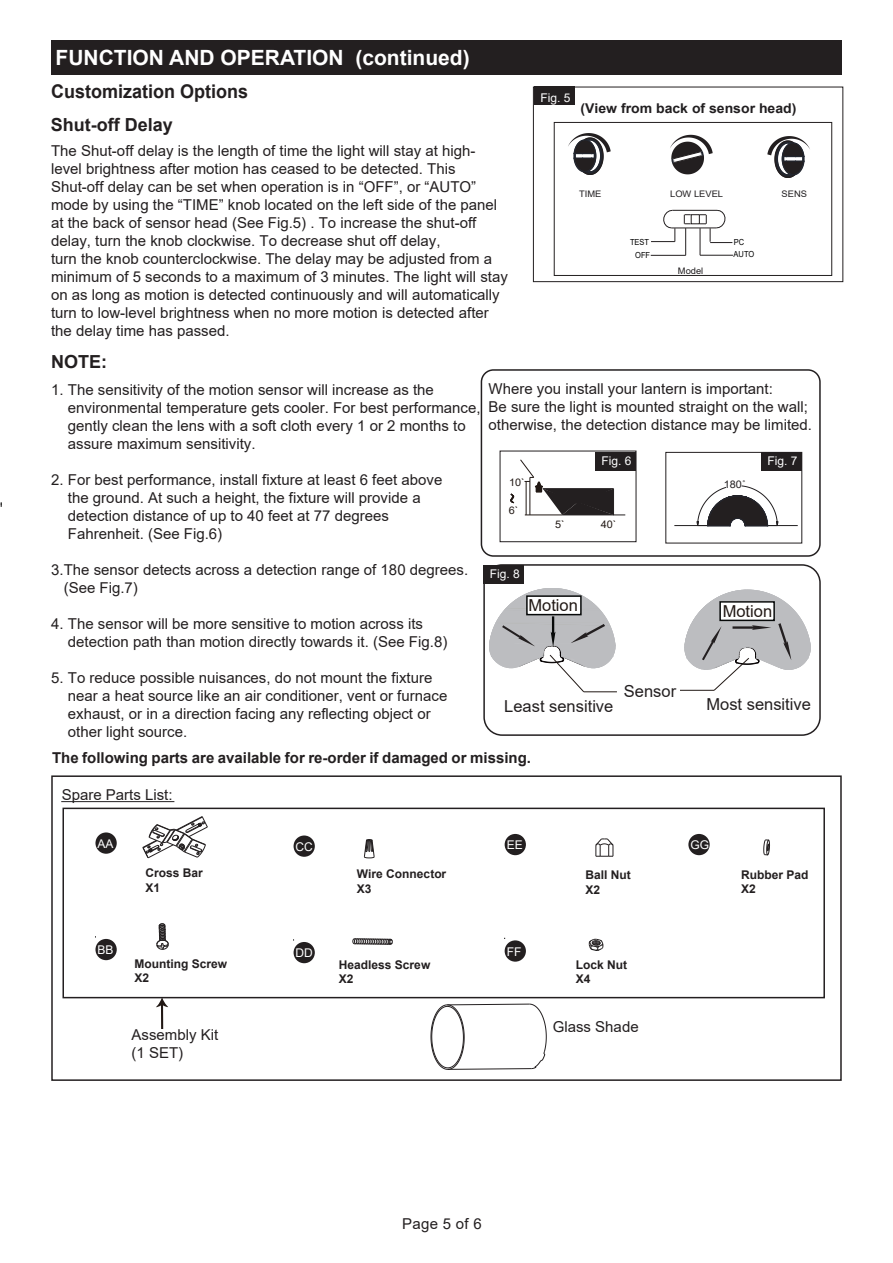
<style>
.page{position:relative;width:893px;height:1263px;background:#fff}
.page>*{position:absolute;margin:0;border:0;box-sizing:border-box;transform-origin:0 0}
.t1{font:700 21px "Arial";color:#fff}
.t2{font:700 18.9px "Arial";color:#231f20;scale:.95 1}
.t3{font:700 18px "Arial";color:#231f20}
.t4{font:16.5px "Arial";color:#231f20}
.t5{font:16.5px "Arial";color:#211814}
.t6{font:15px/18px "Arial";color:#231f20}
.t7{font:700 15px "Arial";color:#231f20}
.t8{font:700 13.5px "Arial";color:#211e20;scale:1.04 1}
.t9{font:700 12px/14.4px "Arial";color:#231f20}
.t10{font:12px "Arial";color:#fff}
.t11{font:10.5px "Arial";color:#211814;scale:1.04 1}
.t12{font:10.5px "Arial";color:#211e20;scale:1.04 1}
.t13{font:9px "Arial";color:#211e20;scale:1.04 1}
.t14{font:8.4px/13.4px "Arial";color:#030303;text-align:right;scale:.9 1}
</style>
<div class="page">
<div style="left:51px;top:40px;width:791px;height:34px;background:#231f20"></div>
<div style="left:51px;top:775px;width:791px;height:306px;border:2px solid #231f20"></div>
<div style="left:62px;top:808px;width:763px;height:190px;border:2px solid #231f20"></div>
<svg style="left:431px;top:1004px;width:116px;height:66px"></svg>
<svg style="left:156px;top:997px;width:12px;height:32px"></svg>
<hr style="left:62px;top:801px;width:112px;height:1px;background:#231f20">
<div style="left:533px;top:87px;width:310px;height:195px;border:1px solid #231f20"></div>
<div style="left:534px;top:87px;width:40px;height:18px;background:#231f20"></div>
<svg style="left:670px;top:135px;width:43px;height:39px"></svg>
<hr style="left:651px;top:255px;width:35px;height:1px;background:#231f20">
<hr style="left:700px;top:255px;width:33px;height:1px;background:#231f20">
<svg style="left:651px;top:210px;width:25px;height:32px"></svg>
<hr style="left:672px;top:210px;width:45px;height:1px;background:#231f20">
<hr style="left:672px;top:228px;width:44px;height:1px;background:#231f20">
<div style="left:691px;top:214px;width:8px;height:10px;border:1px solid #231f20"></div>
<svg style="left:700px;top:210px;width:32px;height:45px"></svg>
<svg style="left:684px;top:214px;width:7px;height:41px"></svg>
<svg style="left:568px;top:133px;width:43px;height:42px"></svg>
<svg style="left:767px;top:136px;width:43px;height:42px"></svg>
<div style="left:500px;top:451px;width:136px;height:91px;border:1px solid #231f20"></div>
<hr style="left:562px;top:515px;width:51px;height:1px;background:#231f20">
<hr style="left:525px;top:515px;width:37px;height:1px;background:#211814">
<div style="left:481px;top:369px;width:340px;height:188px;border:2px solid #231f20;border-radius:12px"></div>
<div style="left:483px;top:564px;width:338px;height:172px;border:2px solid #231f20;border-radius:18px"></div>
<div style="left:595px;top:452px;width:41px;height:18px;background:#231f20"></div>
<div style="left:761px;top:452px;width:40px;height:18px;background:#231f20"></div>
<div style="left:484px;top:565px;width:40px;height:19px;background:#231f20"></div>
<hr style="left:745px;top:525px;width:53px;height:1px;background:#211e20">
<hr style="left:674px;top:525px;width:56px;height:1px;background:#211e20">
<svg style="left:697px;top:485px;width:83px;height:42px"></svg>
<div style="left:554px;top:122px;width:278px;height:154px;border:1px solid #231f20"></div>
<svg style="left:510px;top:459px;width:116px;height:56px"></svg>
<hr style="left:584px;top:691px;width:33px;height:1px;background:#211814">
<hr style="left:680px;top:690px;width:34px;height:1px;background:#211814">
<svg style="left:489px;top:588px;width:126px;height:104px"></svg>
<svg style="left:683px;top:590px;width:128px;height:101px"></svg>
<div style="left:95px;top:832px;width:22px;height:22px;background:#231f20;border-radius:50%"></div>
<div style="left:95px;top:939px;width:22px;height:21px;background:#231f20;border-radius:50%"></div>
<div style="left:294px;top:835px;width:21px;height:22px;background:#231f20;border-radius:50%"></div>
<div style="left:294px;top:942px;width:21px;height:21px;background:#231f20;border-radius:50%"></div>
<div style="left:505px;top:834px;width:21px;height:21px;background:#231f20;border-radius:50%"></div>
<div style="left:505px;top:940px;width:21px;height:22px;background:#231f20;border-radius:50%"></div>
<div style="left:688px;top:834px;width:22px;height:21px;background:#231f20;border-radius:50%"></div>
<svg style="left:364px;top:839px;width:11px;height:19px"></svg>
<svg style="left:156px;top:923px;width:13px;height:27px"></svg>
<svg style="left:589px;top:939px;width:15px;height:12px"></svg>
<svg style="left:142px;top:816px;width:66px;height:42px"></svg>
<svg style="left:763px;top:839px;width:7px;height:17px"></svg>
<svg style="left:352px;top:938px;width:41px;height:7px"></svg>
<svg style="left:595px;top:838px;width:19px;height:19px"></svg>
<h1 class="t1" style="left:56px;top:43px;width:416px">FUNCTION AND OPERATION (continued)</h1>
<p class="t2" style="left:51px;top:78px;width:209px">Customization Options</p>
<p class="t3" style="left:51px;top:112px;width:124px">Shut-off Delay</p>
<p class="t10" style="left:540px;top:89px;width:32px">Fig. 5</p>
<p class="t8" style="left:580px;top:98px;width:209px">(View from back of sensor head)</p>
<p class="t6" style="left:51px;top:141px;width:458px">The Shut-off delay is the length of time the light will stay at high&shy;level brightness after motion has ceased to be detected. This Shut-off delay can be set when operation is in “OFF”, or “AUTO” mode by using the “TIME” knob located on the left side of the panel at the back of sensor head (See Fig.5) . To increase the shut-off delay, turn the knob clockwise. To decrease shut off delay,<br>turn the knob counterclockwise. The delay may be adjusted from a minimum of 5 seconds to a maximum of 3 minutes. The light will stay on as long as motion is detected continuously and will automatically turn to low-level brightness when no more motion is detected after the delay time has passed.</p>
<p class="t3" style="left:51px;top:349px;width:57px">NOTE:</p>
<p class="t6" style="left:68px;top:381px;width:414px;text-indent:-17px">1. The sensitivity of the motion sensor will increase as the environmental temperature gets cooler. For best performance, gently clean the lens with a soft cloth every 1 or 2 months to assure maximum sensitivity.</p>
<p class="t6" style="left:68px;top:471px;width:376px;text-indent:-17px">2. For best performance, install fixture at least 6 feet above the ground. At such a height, the fixture will provide a detection distance of up to 40 feet at 77 degrees Fahrenheit. (See Fig.6)</p>
<p class="t6" style="left:64px;top:561px;width:406px;text-indent:-13px">3.The sensor detects across a detection range of 180 degrees. (See Fig.7)</p>
<p class="t6" style="left:68px;top:615px;width:381px;text-indent:-17px">4. The sensor will be more sensitive to motion across its detection path than motion directly towards it. (See Fig.8)</p>
<p class="t6" style="left:68px;top:669px;width:381px;text-indent:-17px">5. To reduce possible nuisances, do not mount the fixture near a heat source like an air conditioner, vent or furnace exhaust, or in a direction facing any reflecting object or other light source.</p>
<p class="t13" style="left:579px;top:187px;width:23px">TIME</p>
<p class="t13" style="left:782px;top:188px;width:26px">SENS</p>
<p class="t13" style="left:670px;top:188px;width:52px">LOW LEVEL</p>
<p class="t14" style="left:630px;top:235px;width:24px">TEST<br>OFF</p>
<p class="t14" style="left:734px;top:236px;width:13px">PC</p>
<p class="t14" style="left:734px;top:248px;width:25px">AUTO</p>
<p class="t13" style="left:678px;top:265px;width:26px">Model</p>
<p class="t6" style="left:489px;top:379px;width:325px">Where you install your lantern is important:<br>Be sure the light is mounted straight on the wall; otherwise, the detection distance may be limited.</p>
<p class="t10" style="left:602px;top:453px;width:32px">Fig. 6</p>
<p class="t10" style="left:767px;top:453px;width:32px">Fig. 7</p>
<p class="t11" style="left:509px;top:475px;width:17px">10`</p>
<p class="t12" style="left:724px;top:477px;width:22px">180˚</p>
<p class="t11" style="left:509px;top:503px;width:11px">6`</p>
<p class="t11" style="left:555px;top:517px;width:11px">5`</p>
<p class="t11" style="left:601px;top:517px;width:17px">40`</p>
<p class="t10" style="left:490px;top:566px;width:32px">Fig. 8</p>
<p class="t5" style="left:528px;top:594px;width:51px">Motion</p>
<p class="t5" style="left:723px;top:599px;width:51px">Motion</p>
<p class="t4" style="left:624px;top:680px;width:54px">Sensor</p>
<p class="t4" style="left:706px;top:693px;width:106px">Most sensitive</p>
<p class="t4" style="left:504px;top:695px;width:111px">Least sensitive</p>
<p class="t7" style="left:52px;top:747px;width:480px">The following parts are available for re-order if damaged or missing.</p>
<p class="t6" style="left:62px;top:786px;width:112px">Spare Parts List:</p>
<p class="t10" style="left:97px;top:835px;width:18px">AA</p>
<p class="t9" style="left:145px;top:866px;width:59px">Cross Bar<br>X1</p>
<p class="t10" style="left:97px;top:941px;width:18px">BB</p>
<p class="t9" style="left:134px;top:957px;width:94px">Mounting Screw<br>X2</p>
<p class="t6" style="left:132px;top:1025px;width:88px">Assembly Kit (1 SET)</p>
<p class="t10" style="left:296px;top:838px;width:19px">CC</p>
<p class="t10" style="left:296px;top:945px;width:19px">DD</p>
<p class="t9" style="left:357px;top:867px;width:91px">Wire Connector<br>X3</p>
<p class="t9" style="left:339px;top:957px;width:93px">Headless Screw<br>X2</p>
<p class="t10" style="left:507px;top:836px;width:18px">EE</p>
<p class="t10" style="left:507px;top:943px;width:16px">FF</p>
<p class="t10" style="left:690px;top:836px;width:20px">GG</p>
<p class="t9" style="left:586px;top:868px;width:47px">Ball Nut<br>X2</p>
<p class="t9" style="left:741px;top:868px;width:69px">Rubber Pad<br>X2</p>
<p class="t9" style="left:576px;top:957px;width:53px">Lock Nut<br>X4</p>
<p class="t6" style="left:553px;top:1017px;width:87px">Glass Shade</p>
<p class="t6" style="left:402px;top:1214px;width:81px">Page 5 of 6</p>
</div>
